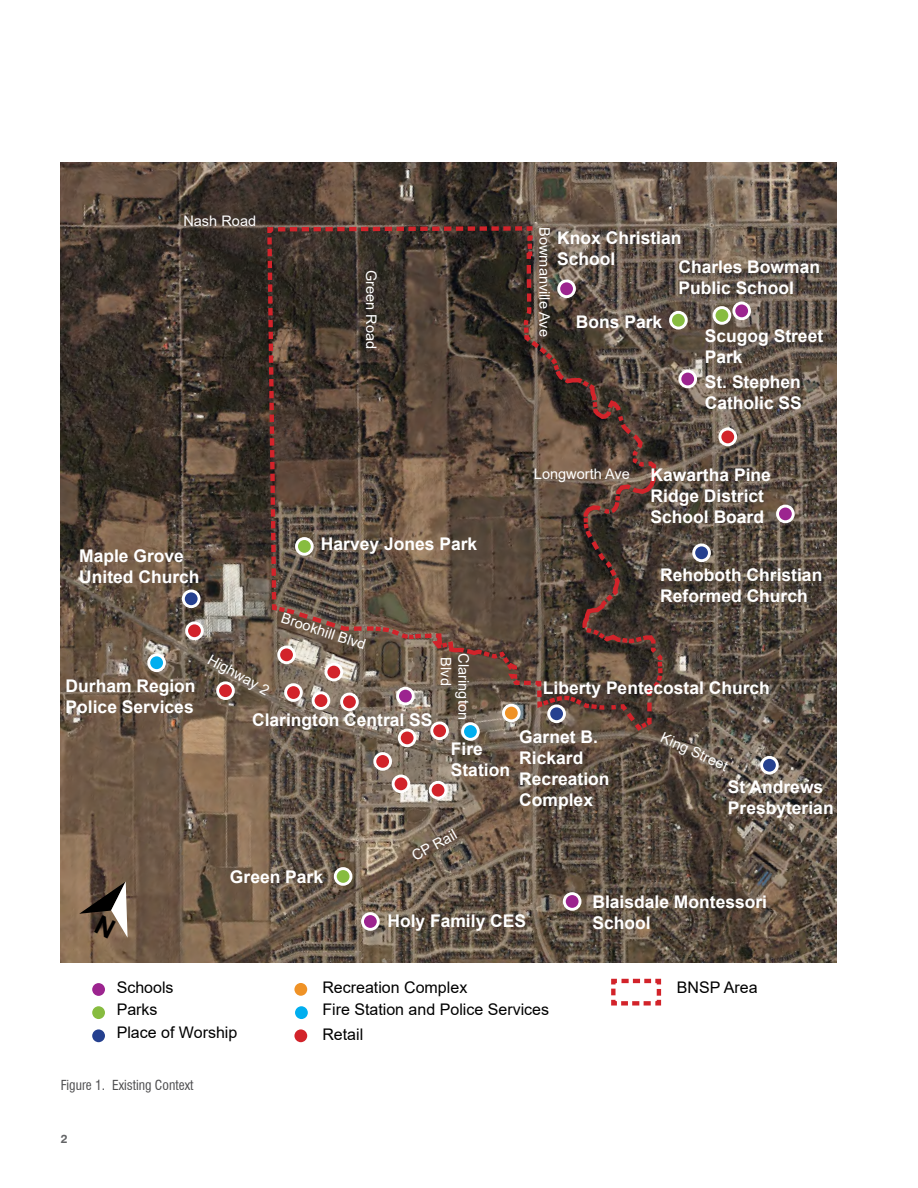
<style>
.page{position:relative;width:918px;height:1188px;background:#fff}
.page>*{position:absolute;margin:0;border:0;box-sizing:border-box;transform-origin:0 0}
.t1{font:700 17.4px/21px "Arial";color:#fff}
.t2{font:16.05px/22.6px "Arial";color:#000}
.t3{font:14.55px "Arial";color:#fff}
.t4{font:condensed 13.5px "Swiss 721 BT";color:#4d4d4f}
.t5{font:700 12px "Swiss 721 BT";color:#636466}
</style>
<div class="page">
<img style="left:61px;top:162px;width:776px;height:801px">
<svg style="left:265px;top:224px;width:400px;height:510px;background:#5a493e"></svg>
<div style="left:183px;top:591px;width:16px;height:16px;background:#25408f;border-radius:50%"></div>
<div style="left:182px;top:589px;width:19px;height:19px;border:3px solid #fff;border-radius:50%"></div>
<div style="left:398px;top:688px;width:15px;height:16px;background:#9c248f;border-radius:50%"></div>
<div style="left:396px;top:687px;width:19px;height:18px;border:3px solid #fff;border-radius:50%"></div>
<div style="left:363px;top:914px;width:15px;height:15px;background:#9c248f;border-radius:50%"></div>
<div style="left:361px;top:912px;width:19px;height:19px;border:3px solid #fff;border-radius:50%"></div>
<div style="left:559px;top:281px;width:15px;height:16px;background:#9c248f;border-radius:50%"></div>
<div style="left:557px;top:279px;width:19px;height:19px;border:3px solid #fff;border-radius:50%"></div>
<div style="left:297px;top:539px;width:15px;height:15px;background:#87bc40;border-radius:50%"></div>
<div style="left:295px;top:537px;width:19px;height:19px;border:3px solid #fff;border-radius:50%"></div>
<div style="left:335px;top:869px;width:16px;height:15px;background:#87bc40;border-radius:50%"></div>
<div style="left:334px;top:867px;width:18px;height:19px;border:3px solid #fff;border-radius:50%"></div>
<div style="left:671px;top:312px;width:15px;height:16px;background:#87bc40;border-radius:50%"></div>
<div style="left:669px;top:311px;width:19px;height:19px;border:3px solid #fff;border-radius:50%"></div>
<div style="left:680px;top:371px;width:16px;height:16px;background:#9c248f;border-radius:50%"></div>
<div style="left:678px;top:370px;width:19px;height:18px;border:3px solid #fff;border-radius:50%"></div>
<div style="left:503px;top:705px;width:16px;height:16px;background:#ef9226;border-radius:50%"></div>
<div style="left:502px;top:704px;width:19px;height:18px;border:3px solid #fff;border-radius:50%"></div>
<div style="left:564px;top:894px;width:16px;height:15px;background:#9c248f;border-radius:50%"></div>
<div style="left:563px;top:892px;width:18px;height:19px;border:3px solid #fff;border-radius:50%"></div>
<div style="left:734px;top:303px;width:16px;height:16px;background:#9c248f;border-radius:50%"></div>
<div style="left:732px;top:302px;width:19px;height:18px;border:3px solid #fff;border-radius:50%"></div>
<div style="left:549px;top:706px;width:15px;height:16px;background:#25408f;border-radius:50%"></div>
<div style="left:547px;top:704px;width:19px;height:19px;border:3px solid #fff;border-radius:50%"></div>
<div style="left:149px;top:655px;width:15px;height:16px;background:#00aeef;border-radius:50%"></div>
<div style="left:147px;top:653px;width:19px;height:19px;border:3px solid #fff;border-radius:50%"></div>
<div style="left:714px;top:308px;width:16px;height:15px;background:#87bc40;border-radius:50%"></div>
<div style="left:713px;top:306px;width:18px;height:19px;border:3px solid #fff;border-radius:50%"></div>
<div style="left:778px;top:506px;width:15px;height:16px;background:#9c248f;border-radius:50%"></div>
<div style="left:776px;top:505px;width:19px;height:18px;border:3px solid #fff;border-radius:50%"></div>
<div style="left:694px;top:545px;width:15px;height:16px;background:#25408f;border-radius:50%"></div>
<div style="left:692px;top:543px;width:19px;height:19px;border:3px solid #fff;border-radius:50%"></div>
<div style="left:762px;top:757px;width:15px;height:16px;background:#25408f;border-radius:50%"></div>
<div style="left:760px;top:756px;width:19px;height:19px;border:3px solid #fff;border-radius:50%"></div>
<div style="left:91px;top:982px;width:15px;height:15px;background:#9c248f;border-radius:50%"></div>
<div style="left:89px;top:980px;width:19px;height:19px;border:3px solid #fff;border-radius:50%"></div>
<div style="left:91px;top:1005px;width:15px;height:16px;background:#87bc40;border-radius:50%"></div>
<div style="left:89px;top:1003px;width:19px;height:19px;border:3px solid #fff;border-radius:50%"></div>
<div style="left:91px;top:1028px;width:15px;height:16px;background:#25408f;border-radius:50%"></div>
<div style="left:89px;top:1027px;width:19px;height:18px;border:3px solid #fff;border-radius:50%"></div>
<div style="left:293px;top:982px;width:16px;height:15px;background:#ef9226;border-radius:50%"></div>
<div style="left:292px;top:980px;width:18px;height:19px;border:3px solid #fff;border-radius:50%"></div>
<div style="left:279px;top:647px;width:15px;height:16px;background:#d2232a;border-radius:50%"></div>
<div style="left:277px;top:646px;width:19px;height:18px;border:3px solid #fff;border-radius:50%"></div>
<div style="left:375px;top:754px;width:16px;height:15px;background:#d2232a;border-radius:50%"></div>
<div style="left:373px;top:752px;width:19px;height:19px;border:3px solid #fff;border-radius:50%"></div>
<div style="left:393px;top:776px;width:16px;height:16px;background:#d2232a;border-radius:50%"></div>
<div style="left:392px;top:775px;width:18px;height:18px;border:3px solid #fff;border-radius:50%"></div>
<div style="left:326px;top:664px;width:16px;height:16px;background:#d2232a;border-radius:50%"></div>
<div style="left:325px;top:663px;width:18px;height:18px;border:3px solid #fff;border-radius:50%"></div>
<div style="left:430px;top:782px;width:16px;height:16px;background:#d2232a;border-radius:50%"></div>
<div style="left:429px;top:781px;width:18px;height:19px;border:3px solid #fff;border-radius:50%"></div>
<div style="left:432px;top:723px;width:15px;height:16px;background:#d2232a;border-radius:50%"></div>
<div style="left:430px;top:721px;width:19px;height:19px;border:3px solid #fff;border-radius:50%"></div>
<div style="left:286px;top:685px;width:15px;height:15px;background:#d2232a;border-radius:50%"></div>
<div style="left:284px;top:683px;width:19px;height:19px;border:3px solid #fff;border-radius:50%"></div>
<div style="left:313px;top:693px;width:16px;height:15px;background:#d2232a;border-radius:50%"></div>
<div style="left:312px;top:691px;width:18px;height:19px;border:3px solid #fff;border-radius:50%"></div>
<div style="left:399px;top:730px;width:16px;height:16px;background:#d2232a;border-radius:50%"></div>
<div style="left:398px;top:729px;width:18px;height:18px;border:3px solid #fff;border-radius:50%"></div>
<div style="left:463px;top:724px;width:15px;height:15px;background:#00aeef;border-radius:50%"></div>
<div style="left:461px;top:722px;width:19px;height:19px;border:3px solid #fff;border-radius:50%"></div>
<div style="left:342px;top:694px;width:15px;height:16px;background:#d2232a;border-radius:50%"></div>
<div style="left:340px;top:693px;width:19px;height:18px;border:3px solid #fff;border-radius:50%"></div>
<div style="left:187px;top:623px;width:15px;height:16px;background:#d2232a;border-radius:50%"></div>
<div style="left:185px;top:621px;width:19px;height:19px;border:3px solid #fff;border-radius:50%"></div>
<div style="left:720px;top:429px;width:16px;height:16px;background:#d2232a;border-radius:50%"></div>
<div style="left:718px;top:428px;width:19px;height:18px;border:3px solid #fff;border-radius:50%"></div>
<div style="left:294px;top:1005px;width:15px;height:16px;background:#00aeef;border-radius:50%"></div>
<div style="left:292px;top:1003px;width:19px;height:19px;border:3px solid #fff;border-radius:50%"></div>
<div style="left:218px;top:683px;width:15px;height:16px;background:#d2232a;border-radius:50%"></div>
<div style="left:216px;top:681px;width:19px;height:19px;border:3px solid #fff;border-radius:50%"></div>
<div style="left:293px;top:1028px;width:16px;height:16px;background:#d2232a;border-radius:50%"></div>
<div style="left:292px;top:1027px;width:18px;height:18px;border:3px solid #fff;border-radius:50%"></div>
<svg style="left:611px;top:978px;width:51px;height:28px"></svg>
<svg style="left:79px;top:881px;width:49px;height:57px;background:#7c6b5c"></svg>
<p class="t3" style="left:183px;top:211px;width:74px">Nash Road</p>
<p class="t3" style="left:381px;top:270px;width:81px;rotate:90deg">Green Road</p>
<p class="t1" style="left:79px;top:546px;width:122px">Maple Grove<br>United Church</p>
<p class="t1" style="left:321px;top:533px;width:158px">Harvey Jones Park</p>
<p class="t3" style="left:285px;top:608px;width:90px;rotate:18deg">Brookhill Blvd</p>
<p class="t3" style="left:555px;top:227px;width:111px;rotate:90deg">Bowmanville Ave</p>
<p class="t1" style="left:557px;top:227px;width:126px">Knox Christian<br>School</p>
<p class="t1" style="left:678px;top:257px;width:143px">Charles Bowman<br>Public School</p>
<p class="t1" style="left:576px;top:312px;width:88px">Bons Park</p>
<p class="t1" style="left:705px;top:326px;width:120px">Scugog Street<br>Park</p>
<p class="t1" style="left:705px;top:371px;width:99px">St. Stephen<br>Catholic SS</p>
<p class="t3" style="left:534px;top:463px;width:98px">Longworth Ave</p>
<p class="t1" style="left:651px;top:465px;width:122px">Kawartha Pine<br>Ridge District<br>School Board</p>
<p class="t1" style="left:660px;top:565px;width:164px">Rehoboth Christian<br>Reformed Church</p>
<p class="t3" style="left:214px;top:649px;width:69px;rotate:29deg">Highway 2</p>
<p class="t3" style="left:456px;top:657px;width:30px;rotate:90deg">Blvd</p>
<p class="t3" style="left:474px;top:653px;width:68px;rotate:90deg">Clarington</p>
<p class="t1" style="left:66px;top:675px;width:132px">Durham Region</p>
<p class="t1" style="left:543px;top:678px;width:229px">Liberty Pentecostal Church</p>
<p class="t1" style="left:66px;top:696px;width:130px">Police Services</p>
<p class="t1" style="left:252px;top:709px;width:182px">Clarington Central SS</p>
<p class="t1" style="left:519px;top:727px;width:92px">Garnet B.<br>Rickard<br>Recreation<br>Complex</p>
<p class="t3" style="left:666px;top:728px;width:73px;rotate:24deg">King Street</p>
<p class="t1" style="left:451px;top:738px;width:61px">Fire<br>Station</p>
<p class="t1" style="left:728px;top:777px;width:107px">St Andrews<br>Presbyterian</p>
<p class="t1" style="left:230px;top:866px;width:95px">Green Park</p>
<p class="t3" style="left:408px;top:848px;width:51px;rotate:-29deg">CP Rail</p>
<p class="t1" style="left:387px;top:911px;width:140px">Holy Family CES</p>
<p class="t2" style="left:117px;top:976px;width:122px">Schools<br>Parks<br>Place of Worship</p>
<p class="t2" style="left:322px;top:976px;width:228px">Recreation Complex<br>Fire Station and Police Services</p>
<p class="t2" style="left:322px;top:1023px;width:42px">Retail</p>
<p class="t4" style="left:61px;top:1077px;width:134px">Figure 1. Existing Context</p>
<p class="t5" style="left:61px;top:1132px;width:8px">2</p>
<p class="t1" style="left:592px;top:892px;width:176px">Blaisdale Montessori<br>School</p>
<p class="t2" style="left:677px;top:976px;width:82px">BNSP Area</p>
</div>
